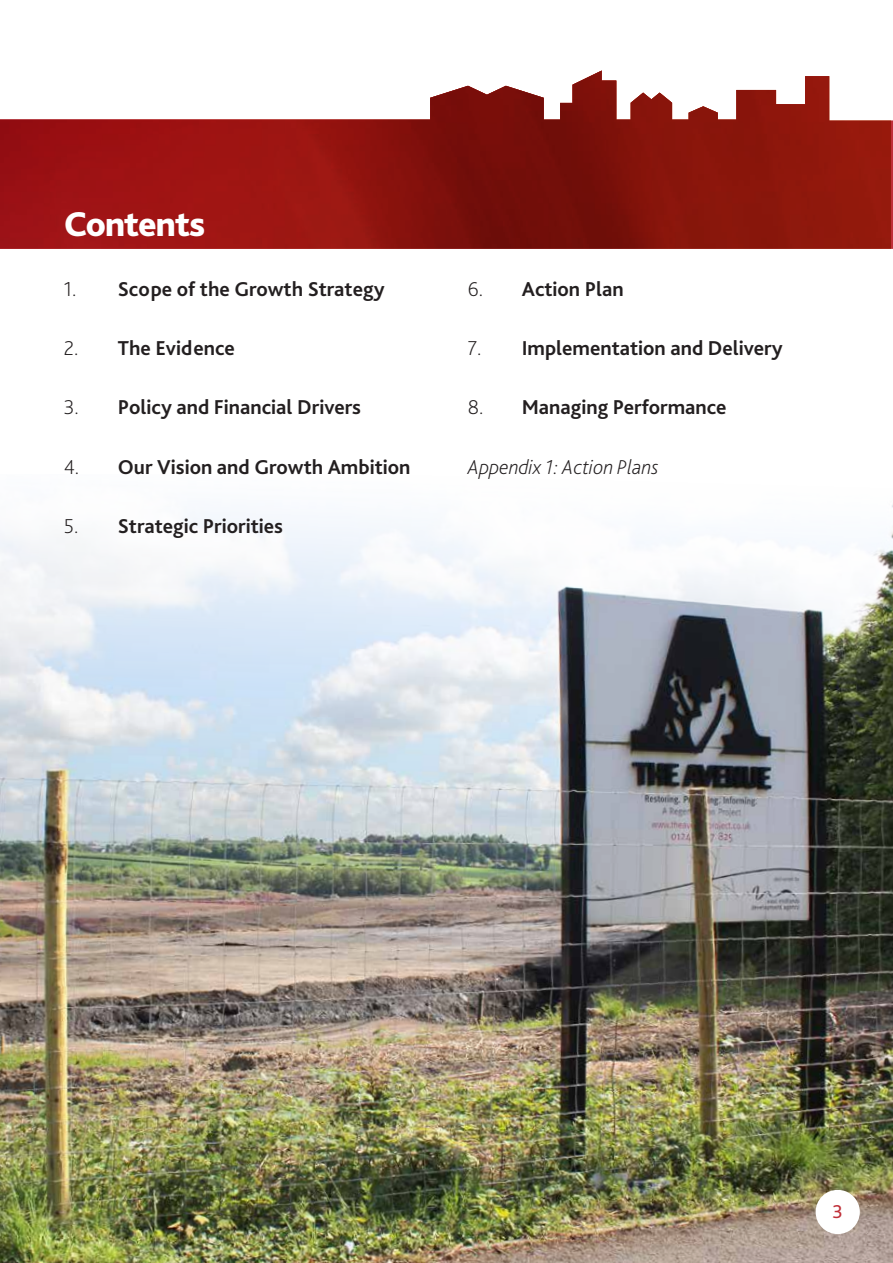
<style>
.page{position:relative;width:893px;height:1263px;background:#fff}
.page>*{position:absolute;margin:0;border:0;box-sizing:border-box;transform-origin:0 0}
.t1{font:800 36px "Bliss Pro";letter-spacing:-.025em;color:#fff}
.t2{font:700 21px "Bliss Pro";color:#231f20}
.t3{font:italic 200 21px "Bliss Pro";color:#231f20}
.t4{font:19.5px "Bliss Pro";color:#bf2f38}
.s1{font-weight:200}
</style>
<div class="page">
<img style="left:0;top:71px;width:891px;height:178px">
<img style="left:0;top:505px;width:893px;height:758px">
<div style="left:816px;top:1190px;width:44px;height:44px;background:#fff;border-radius:50%"></div>
<h1 class="t1" style="left:64px;top:202px;width:143px">Contents</h1>
<p class="t2" style="left:64px;top:276px;width:322px"><span class="s1">1.</span> Scope of the Growth Strategy</p>
<p class="t2" style="left:64px;top:335px;width:173px"><span class="s1">2.</span> The Evidence</p>
<p class="t2" style="left:64px;top:394px;width:299px"><span class="s1">3.</span> Policy and Financial Drivers</p>
<p class="t2" style="left:64px;top:453px;width:348px"><span class="s1">4.</span> Our Vision and Growth Ambition</p>
<p class="t2" style="left:64px;top:513px;width:221px"><span class="s1">5.</span> Strategic Priorities</p>
<p class="t2" style="left:468px;top:276px;width:158px"><span class="s1">6.</span> Action Plan</p>
<p class="t2" style="left:468px;top:335px;width:316px"><span class="s1">7.</span> Implementation and Delivery</p>
<p class="t2" style="left:468px;top:394px;width:260px"><span class="s1">8.</span> Managing Performance</p>
<p class="t3" style="left:468px;top:453px;width:192px">Appendix 1: Action Plans</p>
<p class="t4" style="left:832px;top:1199px;width:12px">3</p>
<p class="t4" style="left:835px;top:1202px;width:12px">3</p>
</div>
